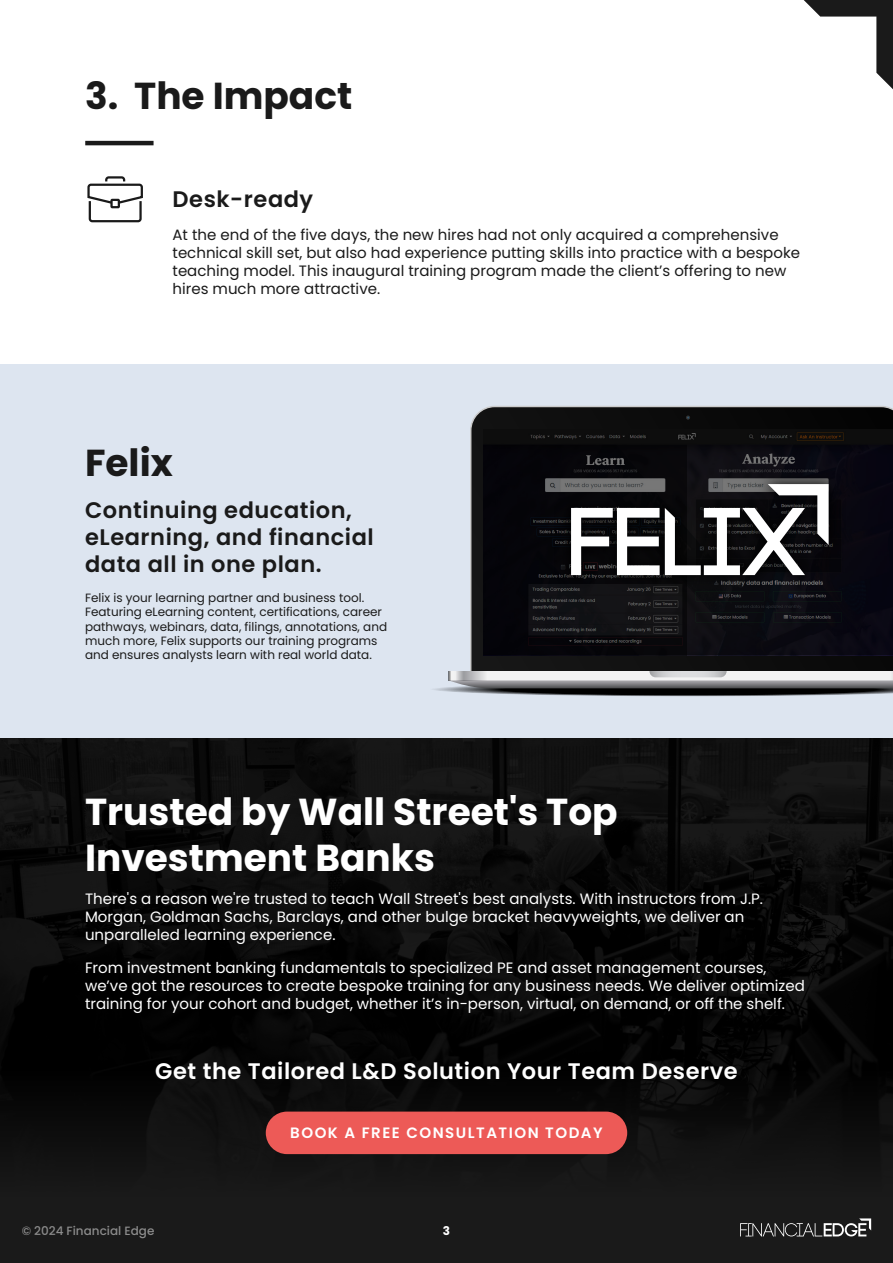
<style>
.page{position:relative;width:893px;height:1263px;background:#fff}
.page>*{position:absolute;margin:0;border:0;box-sizing:border-box;transform-origin:0 0}
.t1{font:700 37.5px/45px "Poppins";color:#fff}
.t2{font:700 37.5px "Poppins";color:#1a1a1a}
.t3{font:600 22.5px/27px "Poppins";letter-spacing:.025em;color:#1a1a1a}
.t4{font:600 22.5px "Poppins";letter-spacing:.025em;color:#fff}
.t5{font:15px/18px "Poppins";color:#fff}
.t6{font:15px/18px "Poppins";color:#1a1a1a}
.t7{font:600 15px "Poppins";letter-spacing:.1em;color:#fff}
.t8{font:12px/14.4px "Poppins";color:#1a1a1a}
.t9{font:500 12px "Poppins";color:#fff}
.t10{font:700 12px "Poppins";color:#fff}
</style>
<div class="page">
<div style="left:0;top:1069px;width:893px;height:194px;background:#1a1a1a"></div>
<svg style="left:740px;top:1218px;width:132px;height:19px"></svg>
<svg style="left:804px;top:0;width:89px;height:89px"></svg>
<svg style="left:87px;top:180px;width:56px;height:43px"></svg>
<hr style="left:85px;top:141px;width:69px;height:4px;background:#1a1a1a">
<div style="left:0;top:365px;width:893px;height:374px;background:#dde5f0"></div>
<svg style="left:470px;top:406px;width:423px;height:265px;background:#222"></svg>
<svg style="left:686px;top:416px;width:4px;height:3px"></svg>
<svg style="left:433px;top:671px;width:460px;height:25px;background:#919295"></svg>
<svg style="left:455px;top:671px;width:32px;height:9px"></svg>
<img style="left:485px;top:421px;width:408px;height:242px">
<svg style="left:504px;top:441px;width:368px;height:201px;background:#29292d"></svg>
<div style="left:0;top:739px;width:893px;height:457px;background:linear-gradient(to right,#0a0a0a,#0a0a0a)"></div>
<div style="left:0;top:1066px;width:893px;height:130px;background:linear-gradient(to bottom,#040404,#191919)"></div>
<div style="left:266px;top:1111px;width:361px;height:43px;background:#ed5a57;border-radius:21px"></div>
<h1 class="t2" style="left:85px;top:74px;width:269px">3. The Impact</h1>
<h2 class="t3" style="left:173px;top:185px;width:142px">Desk-ready</h2>
<p class="t6" style="left:173px;top:225px;width:629px">At the end of the five days, the new hires had not only acquired a comprehensive technical skill set, but also had experience putting skills into practice with a bespoke teaching model. This inaugural training program made the client’s offering to new hires much more attractive.</p>
<h1 class="t2" style="left:85px;top:441px;width:89px">Felix</h1>
<h2 class="t3" style="left:85px;top:497px;width:290px">Continuing education, eLearning, and financial data all in one plan.</h2>
<p class="t8" style="left:85px;top:590px;width:304px">Felix is your learning partner and business tool.<br>Featuring eLearning content, certifications, career pathways, webinars, data, filings, annotations, and much more, Felix supports our training programs and ensures analysts learn with real world data.</p>
<h1 class="t1" style="left:85px;top:790px;width:534px">Trusted by Wall Street's Top<br>Investment Banks</h1>
<p class="t5" style="left:85px;top:889px;width:679px">There's a reason we're trusted to teach Wall Street's best analysts. With instructors from J.P.<br>Morgan, Goldman Sachs, Barclays, and other bulge bracket heavyweights, we deliver an unparalleled learning experience.</p>
<p class="t5" style="left:85px;top:958px;width:721px">From investment banking fundamentals to specialized PE and asset management courses, we’ve got the resources to create bespoke training for any business needs. We deliver optimized training for your cohort and budget, whether it’s in-person, virtual, on demand, or off the shelf.</p>
<h2 class="t4" style="left:155px;top:1058px;width:584px">Get the Tailored L&amp;D Solution Your Team Deserve</h2>
<p class="t7" style="left:290px;top:1124px;width:314px">BOOK A FREE CONSULTATION TODAY</p>
<p class="t9" style="left:22px;top:1224px;width:134px">© 2024 Financial Edge</p>
<p class="t10" style="left:443px;top:1224px;width:9px">3</p>
</div>
